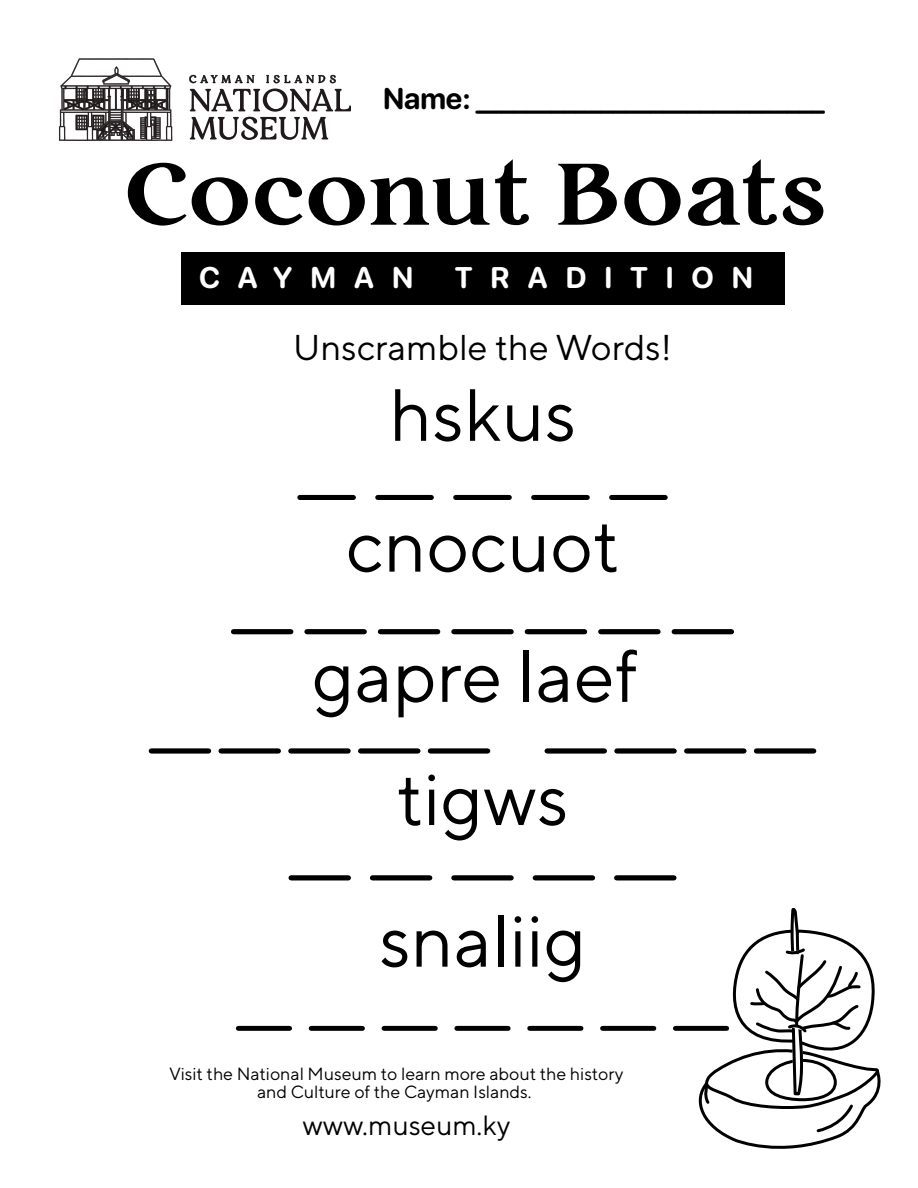
<style>
.page{position:relative;width:918px;height:1188px;background:#fff}
.page>*{position:absolute;margin:0;border:0;box-sizing:border-box;transform-origin:0 0}
.t1{font:700 87.15px "Restora";color:#000;scale:1.13 1}
.t2{font:73.65px/130.5px "TT Norms Pro";color:#000;text-align:center}
.t3{font:35.85px "TT Norms Pro";color:#000}
.t4{font:700 29.7px "SF Pro Rounded";color:#000}
.t5{font:700 29.7px "SF Pro Rounded";letter-spacing:.6em;color:#fff}
.t6{font:27.9px "TT Norms Pro";color:#000}
.t7{font:17.7px/18.6px "TT Norms Pro";color:#000;text-align:center}
</style>
<div class="page">
<svg style="left:691px;top:908px;width:190px;height:241px"></svg>
<div style="left:238px;top:1026px;width:52px;height:5px;background:#000"></div>
<div style="left:311px;top:1026px;width:51px;height:5px;background:#000"></div>
<div style="left:384px;top:1026px;width:51px;height:5px;background:#000"></div>
<div style="left:457px;top:1026px;width:51px;height:5px;background:#000"></div>
<div style="left:530px;top:1026px;width:51px;height:5px;background:#000"></div>
<div style="left:603px;top:1026px;width:51px;height:5px;background:#000"></div>
<div style="left:675px;top:1026px;width:52px;height:5px;background:#000"></div>
<div style="left:291px;top:875px;width:57px;height:5px;background:#000"></div>
<div style="left:372px;top:875px;width:58px;height:5px;background:#000"></div>
<div style="left:454px;top:875px;width:57px;height:5px;background:#000"></div>
<div style="left:535px;top:875px;width:58px;height:5px;background:#000"></div>
<div style="left:617px;top:875px;width:57px;height:5px;background:#000"></div>
<div style="left:151px;top:748px;width:58px;height:6px;background:#000"></div>
<div style="left:221px;top:748px;width:57px;height:6px;background:#000"></div>
<div style="left:291px;top:748px;width:57px;height:6px;background:#000"></div>
<div style="left:361px;top:748px;width:57px;height:6px;background:#000"></div>
<div style="left:430px;top:748px;width:58px;height:6px;background:#000"></div>
<div style="left:547px;top:748px;width:57px;height:6px;background:#000"></div>
<div style="left:617px;top:748px;width:57px;height:6px;background:#000"></div>
<div style="left:687px;top:748px;width:57px;height:6px;background:#000"></div>
<div style="left:756px;top:748px;width:58px;height:6px;background:#000"></div>
<div style="left:300px;top:495px;width:53px;height:5px;background:#000"></div>
<div style="left:378px;top:495px;width:53px;height:5px;background:#000"></div>
<div style="left:456px;top:495px;width:53px;height:5px;background:#000"></div>
<div style="left:534px;top:495px;width:53px;height:5px;background:#000"></div>
<div style="left:612px;top:495px;width:53px;height:5px;background:#000"></div>
<div style="left:234px;top:629px;width:57px;height:5px;background:#000"></div>
<div style="left:307px;top:629px;width:57px;height:5px;background:#000"></div>
<div style="left:380px;top:629px;width:58px;height:5px;background:#000"></div>
<div style="left:454px;top:629px;width:57px;height:5px;background:#000"></div>
<div style="left:527px;top:629px;width:58px;height:5px;background:#000"></div>
<div style="left:601px;top:629px;width:57px;height:5px;background:#000"></div>
<div style="left:674px;top:629px;width:57px;height:5px;background:#000"></div>
<div style="left:181px;top:252px;width:603px;height:52px;background:#000"></div>
<svg style="left:189px;top:75px;width:162px;height:65px"></svg>
<svg style="left:59px;top:58px;width:113px;height:83px"></svg>
<h3 class="t4" style="left:383px;top:81px;width:443px">Name: ____________________________</h3>
<h1 class="t1" style="left:124px;top:139px;width:623px">Coconut Boats</h1>
<h3 class="t5" style="left:199px;top:260px;width:216px">CAYMAN</h3>
<h3 class="t5" style="left:455px;top:260px;width:299px">TRADITION</h3>
<h3 class="t3" style="left:293px;top:324px;width:380px">Unscramble the Words!</h3>
<h2 class="t2" style="left:312px;top:347px;width:328px">hskus cnocuot gapre laef</h2>
<h2 class="t2" style="left:379px;top:726px;width:209px;line-height:141.6px;text-align:left">tigws snaliig</h2>
<p class="t7" style="left:169px;top:1064px;width:456px">Visit the National Museum to learn more about the history and Culture of the Cayman Islands.</p>
<h3 class="t6" style="left:302px;top:1108px;width:209px">www.museum.ky</h3>
</div>
